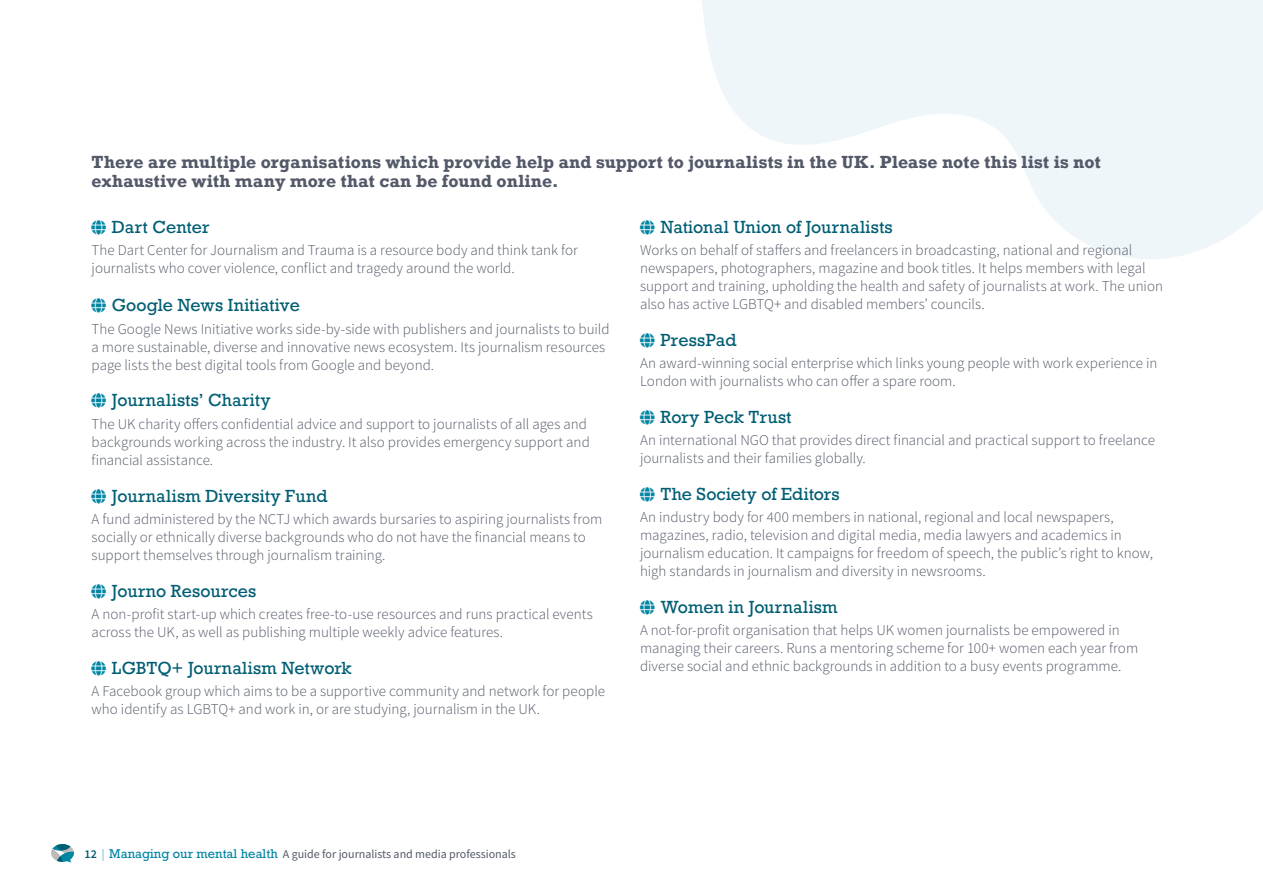
<style>
.page{position:relative;width:1263px;height:893px;background:#fff}
.page>*{position:absolute;margin:0;border:0;box-sizing:border-box;transform-origin:0 0}
.t1{font:16.5px "Rockwell";letter-spacing:.005em;color:#005e73}
.t2{font:700 16.5px/19.8px "Rockwell";letter-spacing:.01em;color:#535968}
.t3{font:300 15px/18px "Source Sans Pro";color:#535968}
.t4{font:12px "Source Sans Pro";color:#535968}
.s1{font-weight:600;color:#005e73}
.s2{font-weight:300;color:#0085a3}
.s3{font-family:"Rockwell";color:#0085a3}
</style>
<div class="page">
<svg style="left:51px;top:844px;width:23px;height:18px"></svg>
<svg style="left:701px;top:0;width:562px;height:259px;fill:#eff6f9"></svg>
<p class="t2" style="left:92px;top:152px;width:1011px">There are multiple organisations which provide help and support to journalists in the UK. Please note this list is not exhaustive with many more that can be found online.</p>
<p class="t1" style="left:112px;top:216px;width:99px">Dart Center</p>
<p class="t3" style="left:92px;top:241px;width:488px">The Dart Center for Journalism and Trauma is a resource body and think tank for journalists who cover violence, conflict and tragedy around the world.</p>
<p class="t1" style="left:112px;top:295px;width:189px">Google News Initiative</p>
<p class="t3" style="left:92px;top:320px;width:519px">The Google News Initiative works side-by-side with publishers and journalists to build a more sustainable, diverse and innovative news ecosystem. Its journalism resources page lists the best digital tools from Google and beyond.</p>
<p class="t1" style="left:112px;top:390px;width:160px">Journalists’ Charity</p>
<p class="t3" style="left:92px;top:415px;width:500px">The UK charity offers confidential advice and support to journalists of all ages and backgrounds working across the industry. It also provides emergency support and financial assistance.</p>
<p class="t1" style="left:112px;top:485px;width:217px">Journalism Diversity Fund</p>
<p class="t3" style="left:92px;top:510px;width:512px">A fund administered by the NCTJ which awards bursaries to aspiring journalists from socially or ethnically diverse backgrounds who do not have the financial means to support themselves through journalism training.</p>
<p class="t1" style="left:112px;top:580px;width:146px">Journo Resources</p>
<p class="t3" style="left:92px;top:605px;width:503px">A non-profit start-up which creates free-to-use resources and runs practical events across the UK, as well as publishing multiple weekly advice features.</p>
<p class="t1" style="left:112px;top:657px;width:241px">LGBTQ+ Journalism Network</p>
<p class="t3" style="left:92px;top:682px;width:515px">A Facebook group which aims to be a supportive community and network for people who identify as LGBTQ+ and work in, or are studying, journalism in the UK.</p>
<p class="t1" style="left:660px;top:216px;width:234px">National Union of Journalists</p>
<p class="t3" style="left:640px;top:241px;width:524px">Works on behalf of staffers and freelancers in broadcasting, national and regional newspapers, photographers, magazine and book titles. It helps members with legal support and training, upholding the health and safety of journalists at work. The union also has active LGBTQ+ and disabled members’ councils.</p>
<p class="t1" style="left:660px;top:329px;width:78px">PressPad</p>
<p class="t3" style="left:640px;top:354px;width:519px">An award-winning social enterprise which links young people with work experience in<br>London with journalists who can offer a spare room.</p>
<p class="t1" style="left:660px;top:406px;width:133px">Rory Peck Trust</p>
<p class="t3" style="left:640px;top:431px;width:517px">An international NGO that provides direct financial and practical support to freelance journalists and their families globally.</p>
<p class="t1" style="left:660px;top:483px;width:181px">The Society of Editors</p>
<p class="t3" style="left:640px;top:508px;width:515px">An industry body for 400 members in national, regional and local newspapers, magazines, radio, television and digital media, media lawyers and academics in journalism education. It campaigns for freedom of speech, the public’s right to know, high standards in journalism and diversity in newsrooms.</p>
<p class="t1" style="left:660px;top:597px;width:179px">Women in Journalism</p>
<p class="t3" style="left:640px;top:621px;width:500px">A not-for-profit organisation that helps UK women journalists be empowered in managing their careers. Runs a mentoring scheme for 100+ women each year from diverse social and ethnic backgrounds in addition to a busy events programme.</p>
<p class="t4" style="left:85px;top:846px;width:433px"><span class="s1">12</span> <span class="s2">|</span> <span class="s3">Managing our mental health</span> A guide for journalists and media professionals</p>
</div>
